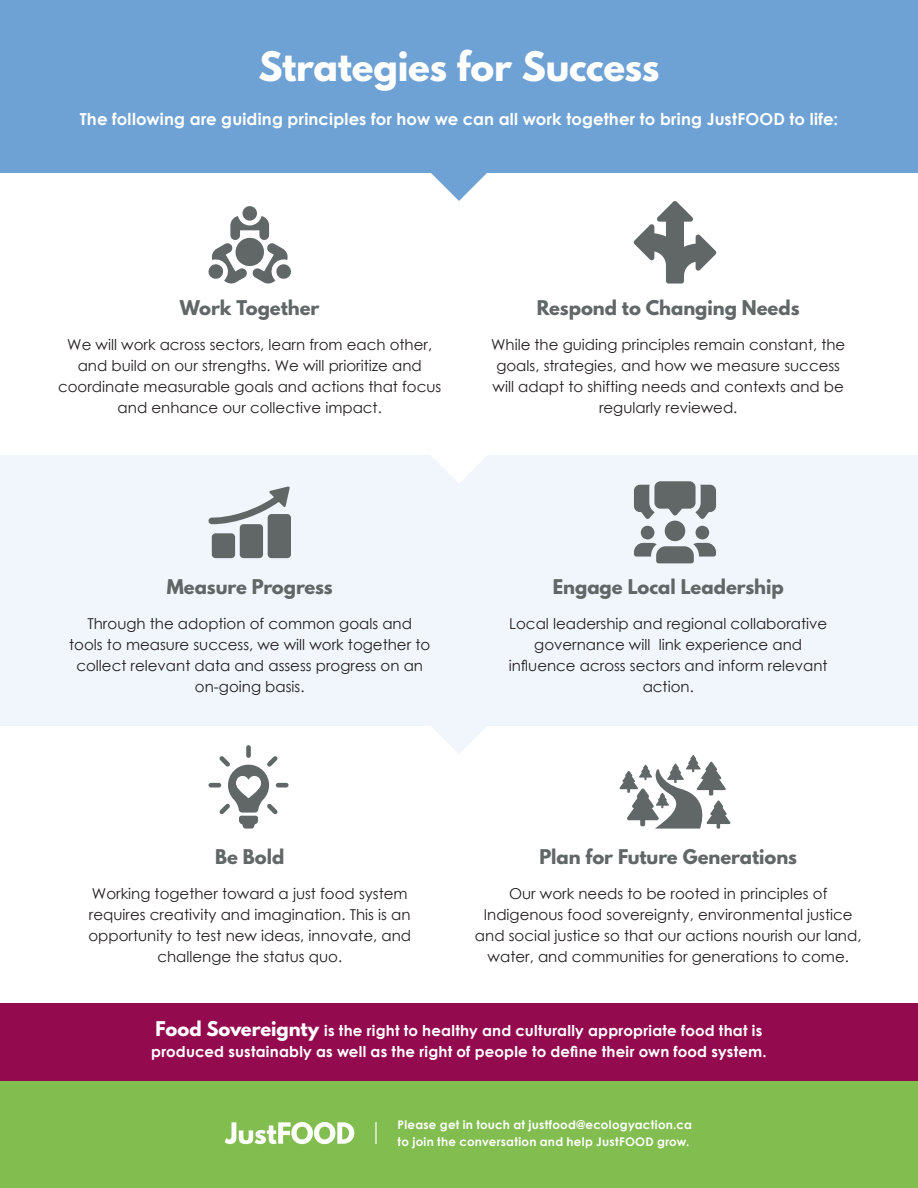
<style>
.page{position:relative;width:918px;height:1188px;background:#fff}
.page>*{position:absolute;margin:0;border:0;box-sizing:border-box;transform-origin:0 0}
.t1{font:700 36px "League Spartan";letter-spacing:-.01em;color:#fff}
.t2{font:700 18px "League Spartan";letter-spacing:-.005em;color:#616666}
.t3{font:700 16.5px "Century Gothic";letter-spacing:.01em;color:#fff}
.t4{font:15px/21px "Century Gothic";color:#231f20;text-align:center}
.t5{font:700 15px/21px "Century Gothic";letter-spacing:.015em;color:#fff}
.t6{font:700 11.85px/16.6px "Century Gothic";letter-spacing:.02em;color:#fff}
.s1{font-family:"League Spartan";font-size:18px}
</style>
<div class="page">
<div style="left:0;top:1080px;width:918px;height:108px;background:#82bd4f"></div>
<div style="left:0;top:0;width:918px;height:172px;background:#6ea1d4"></div>
<svg style="left:430px;top:172px;width:58px;height:29px"></svg>
<div style="left:0;top:455px;width:918px;height:270px;background:#f0f6fb"></div>
<svg style="left:431px;top:455px;width:56px;height:28px"></svg>
<svg style="left:430px;top:725px;width:58px;height:28px"></svg>
<div style="left:0;top:1003px;width:918px;height:77px;background:#940a4f"></div>
<svg style="left:620px;top:755px;width:110px;height:74px"></svg>
<div style="left:242px;top:206px;width:15px;height:15px;background:#616666;border-radius:50%"></div>
<svg style="left:208px;top:216px;width:83px;height:68px"></svg>
<div style="left:212px;top:533px;width:23px;height:25px;background:#616666;border-radius:4px"></div>
<div style="left:240px;top:524px;width:23px;height:34px;background:#616666;border-radius:4px"></div>
<div style="left:268px;top:514px;width:23px;height:44px;background:#616666;border-radius:4px"></div>
<svg style="left:208px;top:486px;width:82px;height:38px"></svg>
<svg style="left:634px;top:201px;width:82px;height:83px"></svg>
<svg style="left:634px;top:481px;width:82px;height:38px"></svg>
<div style="left:641px;top:526px;width:13px;height:13px;background:#616666;border-radius:50%"></div>
<div style="left:696px;top:526px;width:13px;height:13px;background:#616666;border-radius:50%"></div>
<div style="left:665px;top:521px;width:20px;height:20px;background:#616666;border-radius:50%"></div>
<svg style="left:634px;top:543px;width:82px;height:20px"></svg>
<svg style="left:209px;top:745px;width:80px;height:84px"></svg>
<svg style="left:225px;top:1122px;width:129px;height:22px"></svg>
<hr style="left:375px;top:1122px;width:2px;height:22px;background:#fff">
<p class="t1" style="left:259px;top:38px;width:402px">Strategies for Success</p>
<p class="t3" style="left:80px;top:108px;width:760px">The following are guiding principles for how we can all work together to bring JustFOOD to life:</p>
<p class="t2" style="left:180px;top:294px;width:141px">Work Together</p>
<p class="t4" style="left:58px;top:333px;width:385px">We will work across sectors, learn from each other, and build on our strengths. We will prioritize and coordinate measurable goals and actions that focus and enhance our collective impact.</p>
<p class="t2" style="left:537px;top:294px;width:264px">Respond to Changing Needs</p>
<p class="t4" style="left:491px;top:333px;width:356px">While the guiding principles remain constant, the goals, strategies, and how we measure success will adapt to shifting needs and contexts and be regularly reviewed.</p>
<p class="t2" style="left:167px;top:573px;width:168px">Measure Progress</p>
<p class="t4" style="left:69px;top:613px;width:363px">Through the adoption of common goals and tools to measure success, we will work together to collect relevant data and assess progress on an on-going basis.</p>
<p class="t2" style="left:553px;top:573px;width:232px">Engage Local Leadership</p>
<p class="t4" style="left:509px;top:613px;width:320px">Local leadership and regional collaborative governance will link experience and influence across sectors and inform relevant action.</p>
<p class="t2" style="left:215px;top:843px;width:71px">Be Bold</p>
<p class="t4" style="left:88px;top:882px;width:324px">Working together toward a just food system requires creativity and imagination. This is an opportunity to test new ideas, innovate, and challenge the status quo.</p>
<p class="t2" style="left:540px;top:843px;width:259px">Plan for Future Generations</p>
<p class="t4" style="left:475px;top:882px;width:388px">Our work needs to be rooted in principles of Indigenous food sovereignty, environmental justice and social justice so that our actions nourish our land, water, and communities for generations to come.</p>
<p class="t5" style="left:151px;top:1020px;width:617px"><span class="s1">Food Sovereignty</span> is the right to healthy and culturally appropriate food that is produced sustainably as well as the right of people to define their own food system.</p>
<p class="t6" style="left:398px;top:1116px;width:296px">Please get in touch at justfood@ecologyaction.ca to join the conversation and help JustFOOD grow.</p>
</div>
